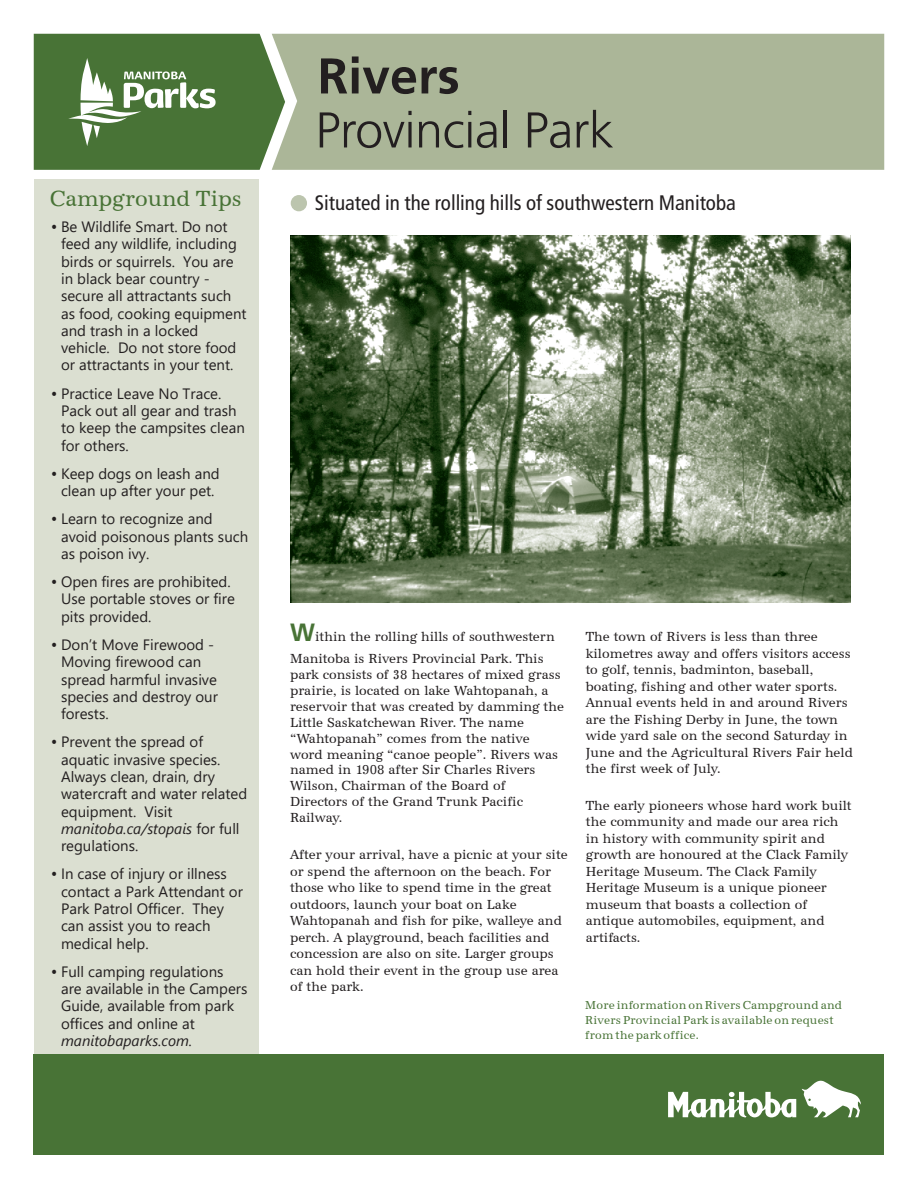
<style>
.page{position:relative;width:918px;height:1188px;background:#fff}
.page>*{position:absolute;margin:0;border:0;box-sizing:border-box;transform-origin:0 0}
.Provincial_Park{font:300 50.25px "Frutiger";letter-spacing:-.01em;color:#231f20}
.Bold_Header{font:700 50.25px "Frutiger";color:#231f20}
.t1{font:22.5px "URW Antiqua T Regu Narr";color:#487336}
.Description_front{font:condensed 21px "Frutiger";color:#231f20}
.t2{font:15px/17.2px "Segoe UI";color:#231f20}
.t3{font:italic 15px "Segoe UI";color:#231f20}
.Front_Body_Continue{font:13.5px/16.5px "URW Antiqua T Regu Narr";color:#231f20}
.Front_Body_Continue-2{font:11.85px/15px "URW Antiqua T Regu Narr";letter-spacing:.02em;color:#487336}
.s1{font-family:"URW Antiqua T Regu Narr"}
.s2{font-style:italic}
.s3{font-family:"Frutiger";font-weight:700;font-size:25.05px;color:#487336}
</style>
<div class="page">
<div style="left:285px;top:34px;width:599px;height:136px;background:#abb698"></div>
<div style="left:34px;top:179px;width:225px;height:925px;background:#dbdfd1"></div>
<div style="left:34px;top:1054px;width:850px;height:100px;background:#487336"></div>
<div style="left:291px;top:195px;width:16px;height:16px;background:#bcc5ae;border-radius:50%"></div>
<svg style="left:34px;top:34px;width:251px;height:136px;background:#5f8550"></svg>
<img style="left:290px;top:235px;width:560px;height:368px">
<svg style="left:802px;top:1080px;width:59px;height:37px"></svg>
<svg style="left:668px;top:1092px;width:128px;height:25px"></svg>
<h1 class="t1" style="left:50px;top:185px;width:193px">Campground Tips</h1>
<p class="t2" style="left:61px;top:217px;width:187px;text-indent:-12px"><span class="s1">•</span>Be Wildlife Smart. Do not feed any wildlife, including birds or squirrels. You are in black bear country - secure all attractants such as food, cooking equipment and trash in a locked vehicle. Do not store food or attractants in your tent.</p>
<p class="t2" style="left:61px;top:383px;width:185px;text-indent:-12px"><span class="s1">•</span>Practice Leave No Trace.<br>Pack out all gear and trash to keep the campsites clean for others.</p>
<p class="t2" style="left:49px;top:464px;width:172px;text-align:center"><span class="s1">•</span>Keep dogs on leash and clean up after your pet.</p>
<p class="t2" style="left:61px;top:509px;width:189px;text-indent:-12px"><span class="s1">•</span>Learn to recognize and avoid poisonous plants such as poison ivy.</p>
<p class="t2" style="left:61px;top:572px;width:175px;text-indent:-12px"><span class="s1">•</span>Open fires are prohibited.<br>Use portable stoves or fire pits provided.</p>
<p class="t2" style="left:61px;top:635px;width:158px;text-indent:-12px"><span class="s1">•</span> Don’t Move Firewood -<br>Moving firewood can spread harmful invasive species and destroy our forests.</p>
<p class="t2" style="left:61px;top:732px;width:188px;text-indent:-12px"><span class="s1">•</span>Prevent the spread of aquatic invasive species.<br>Always clean, drain, dry watercraft and water related equipment. Visit <span class="s2">manitoba.ca/stopais</span> for full regulations.</p>
<p class="t2" style="left:61px;top:864px;width:183px;text-indent:-12px"><span class="s1">•</span>In case of injury or illness contact a Park Attendant or<br>Park Patrol Officer. They can assist you to reach medical help.</p>
<p class="t2" style="left:61px;top:962px;width:188px;text-indent:-12px"><span class="s1">•</span>Full camping regulations are available in the Campers<br>Guide, available from park offices and online at</p>
<p class="t3" style="left:61px;top:1027px;width:133px">manitobaparks.com.</p>
<h1 class="Bold_Header" style="left:318px;top:46px;width:144px">Rivers</h1>
<h1 class="Provincial_Park" style="left:315px;top:102px;width:300px">Provincial Park</h1>
<p class="Description_front" style="left:315px;top:191px;width:422px">Situated in the rolling hills of southwestern Manitoba</p>
<p class="Front_Body_Continue" style="left:290px;top:626px;width:266px;line-height:21.5px"><span class="s3">W</span>ithin the rolling hills of southwestern<br>Manitoba is Rivers Provincial Park. This</p>
<p class="Front_Body_Continue" style="left:290px;top:666px;width:276px;line-height:16px">park consists of 38 hectares of mixed grass prairie, is located on lake Wahtopanah, a reservoir that was created by damming the Little Saskatchewan River. The name “Wahtopanah” comes from the native word meaning “canoe people”. Rivers was named in 1908 after Sir Charles Rivers Wilson, Chairman of the Board of Directors of the Grand Trunk Pacific Railway.</p>
<p class="Front_Body_Continue" style="left:290px;top:846px;width:279px">After your arrival, have a picnic at your site or spend the afternoon on the beach. For those who like to spend time in the great outdoors, launch your boat on Lake Wahtopanah and fish for pike, walleye and perch. A playground, beach facilities and concession are also on site. Larger groups can hold their event in the group use area of the park.</p>
<p class="Front_Body_Continue" style="left:586px;top:628px;width:269px">The town of Rivers is less than three kilometres away and offers visitors access to golf, tennis, badminton, baseball, boating, fishing and other water sports.<br>Annual events held in and around Rivers are the Fishing Derby in June, the town wide yard sale on the second Saturday in June and the Agricultural Rivers Fair held the first week of July.</p>
<p class="Front_Body_Continue" style="left:586px;top:797px;width:267px">The early pioneers whose hard work built the community and made our area rich in history with community spirit and growth are honoured at the Clack Family Heritage Museum. The Clack Family Heritage Museum is a unique pioneer museum that boasts a collection of antique automobiles, equipment, and artifacts.</p>
<p class="Front_Body_Continue-2" style="left:585px;top:998px;width:259px">More information on Rivers Campground and<br>Rivers Provincial Park is available on request from the park office.</p>
</div>
